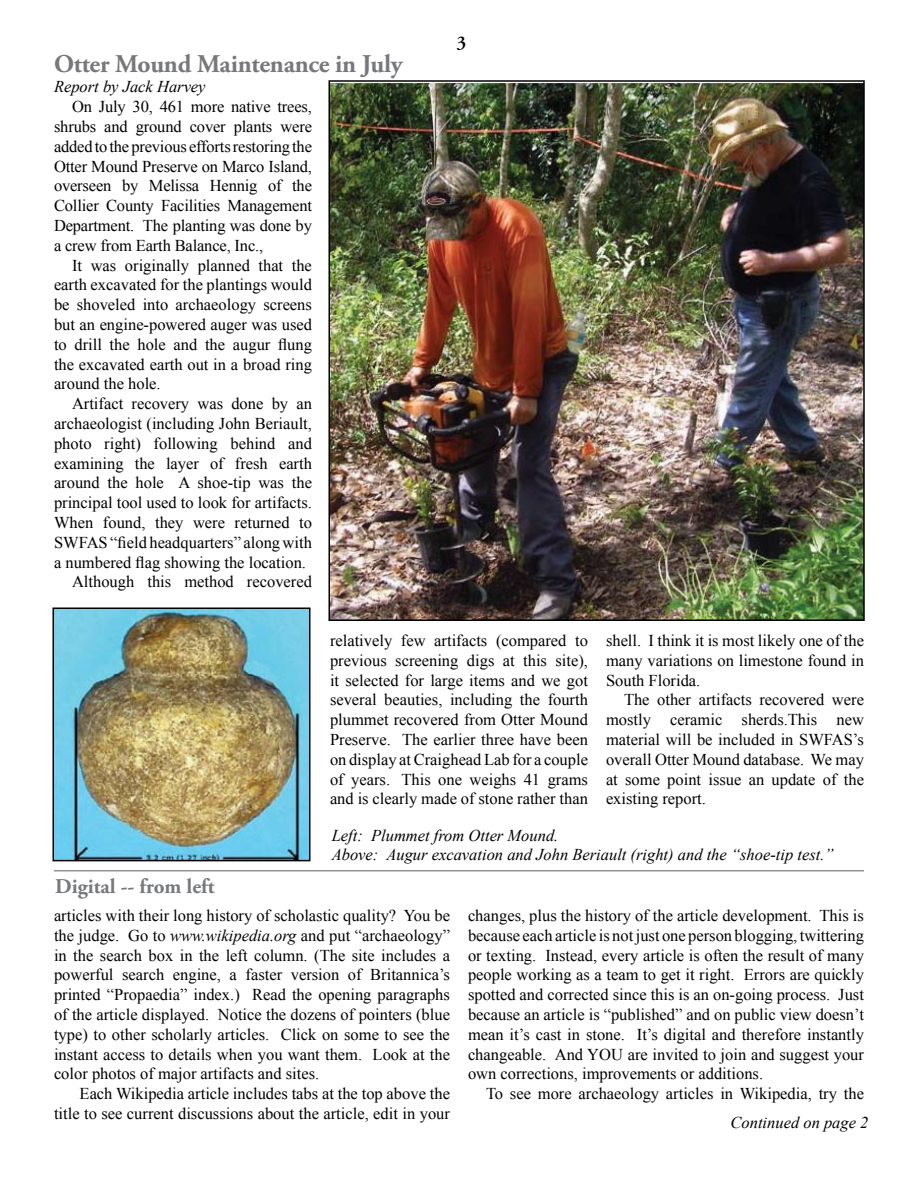
<style>
.page{position:relative;width:918px;height:1188px;background:#fff}
.page>*{position:absolute;margin:0;border:0;box-sizing:border-box;transform-origin:0 0}
.t1{font:700 25.5px "Adobe Garamond Pro";letter-spacing:-.01em;color:#76787b}
.t2{font:700 21px "Adobe Garamond Pro";color:#76787b}
.t3{font:600 19.5px "Adobe Garamond Pro";color:#000}
.t4{font:16.5px/19.8px "Times New Roman";color:#000;text-align:justify}
.t5{font:italic 16.5px/19.8px "Times New Roman";color:#000}
.s1{font-style:italic}
</style>
<div class="page">
<hr style="left:54px;top:870px;width:810px;height:2px;background:#939598">
<img style="left:55px;top:611px;width:252px;height:247px">
<div style="left:52px;top:608px;width:258px;height:253px;border:2px solid #000"></div>
<img style="left:331px;top:83px;width:531px;height:535px">
<div style="left:328px;top:80px;width:537px;height:541px;border:2px solid #000"></div>
<h1 class="t1" style="left:54px;top:50px;width:350px">Otter Mound Maintenance in July</h1>
<p class="t5" style="left:54px;top:77px;width:153px">Report by Jack Harvey</p>
<p class="t4" style="left:54px;top:97px;width:260px;text-indent:18px">On July 30, 461 more native trees, shrubs and ground cover plants were addedtotheprevious effortsrestoringthe Otter Mound Preserve on Marco Island, overseen by Melissa Hennig of the Collier County Facilities Management Department. The planting was done by a crew from Earth Balance, Inc.,</p>
<p class="t4" style="left:54px;top:255px;width:260px;text-indent:18px">It was originally planned that the earth excavated for the plantings would be shoveled into archaeology screens but an engine-powered auger was used to drill the hole and the augur flung the excavated earth out in a broad ring around the hole.</p>
<p class="t4" style="left:72px;top:394px;width:241px">Artifact recovery was done by an</p>
<p class="t4" style="left:54px;top:414px;width:259px">archaeologist (including John Beriault,</p>
<p class="t4" style="left:54px;top:433px;width:259px">photo right) following behind and</p>
<p class="t4" style="left:54px;top:453px;width:259px">examining the layer of fresh earth</p>
<p class="t4" style="left:54px;top:473px;width:259px">around the hole A shoe-tip was the</p>
<p class="t4" style="left:54px;top:493px;width:259px">principal tool used to look for artifacts.</p>
<p class="t4" style="left:54px;top:513px;width:259px">When found, they were returned to</p>
<p class="t4" style="left:54px;top:532px;width:259px">SWFAS “field headquarters” along with</p>
<p class="t4" style="left:54px;top:552px;width:254px">a numbered flag showing the location.</p>
<p class="t4" style="left:72px;top:572px;width:242px">Although this method recovered</p>
<p class="t3" style="left:456px;top:32px;width:11px">3</p>
<p class="t4" style="left:330px;top:630px;width:260px">relatively few artifacts (compared to previous screening digs at this site), it selected for large items and we got several beauties, including the fourth plummet recovered from Otter Mound Preserve. The earlier three have been on display at Craighead Lab for a couple of years. This one weighs 41 grams and is clearly made of stone rather than</p>
<p class="t4" style="left:606px;top:630px;width:260px">shell. I think it is most likely one of the many variations on limestone found in South Florida.</p>
<p class="t4" style="left:606px;top:690px;width:260px;text-indent:18px">The other artifacts recovered were mostly ceramic sherds.This new material will be included in SWFAS’s overall Otter Mound database. We may at some point issue an update of the existing report.</p>
<p class="t2" style="left:55px;top:874px;width:161px">Digital -- from left</p>
<p class="t5" style="left:332px;top:825px;width:503px">Left: Plummet from Otter Mound.<br>Above: Augur excavation and John Beriault (right) and the “shoe-tip test.”</p>
<p class="t4" style="left:54px;top:906px;width:398px">articles with their long history of scholastic quality? You be the judge. Go to <span class="s1">www.wikipedia.org</span> and put “archaeology” in the search box in the left column. (The site includes a powerful search engine, a faster version of Britannica’s printed “Propaedia” index.) Read the opening paragraphs of the article displayed. Notice the dozens of pointers (blue type) to other scholarly articles. Click on some to see the instant access to details when you want them. Look at the color photos of major artifacts and sites.</p>
<p class="t4" style="left:54px;top:1084px;width:398px;text-align:right">Each Wikipedia article includes tabs at the top above the title to see current discussions about the article, edit in your</p>
<p class="t4" style="left:468px;top:906px;width:398px">changes, plus the history of the article development. This is because each article is not just one person blogging, twittering or texting. Instead, every article is often the result of many people working as a team to get it right. Errors are quickly spotted and corrected since this is an on-going process. Just because an article is “published” and on public view doesn’t mean it’s cast in stone. It’s digital and therefore instantly changeable. And YOU are invited to join and suggest your own corrections, improvements or additions.</p>
<p class="t4" style="left:486px;top:1084px;width:380px">To see more archaeology articles in Wikipedia, try the</p>
<p class="t5" style="left:731px;top:1112px;width:139px">Continued on page 2</p>
</div>
